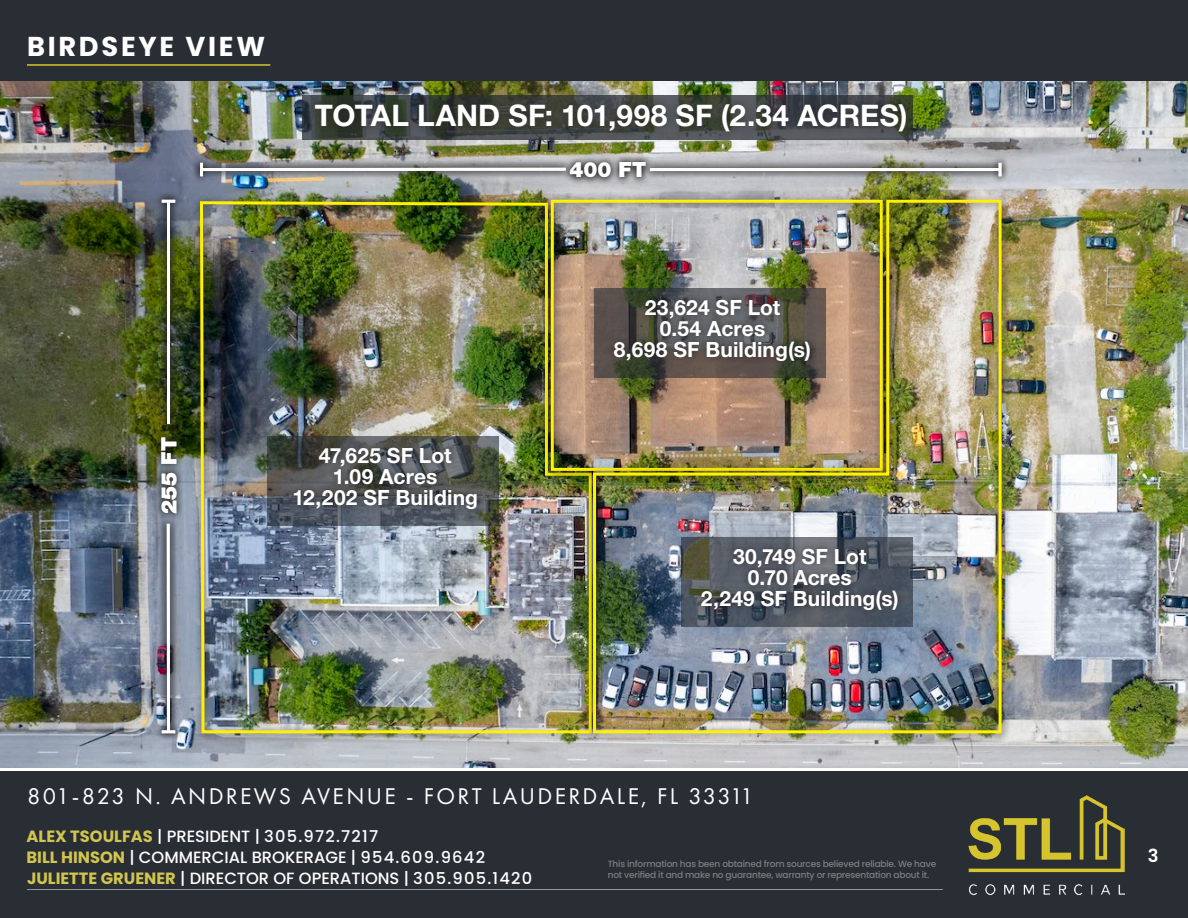
<style>
.page{position:relative;width:1188px;height:918px;background:#fff}
.page>*{position:absolute;margin:0;border:0;box-sizing:border-box;transform-origin:0 0}
.t1{font:700 29.7px "Helvetica Neue LT Pro";letter-spacing:.005em;color:#fff}
.Project_Name__Black__Align_to_Left{font:700 27.3px "Poppins";letter-spacing:.1em;color:#fff}
.t2{font:23.55px "Futura PT";letter-spacing:.1em;color:#fff}
.t3{font:700 21px "Helvetica Neue LT Pro";letter-spacing:.005em;color:#fff}
.t4{font:900 21px "Helvetica Neue LT Pro";letter-spacing:.01em;color:#fff}
.t5{font:600 18px "Poppins";color:#fff}
.t6{font:500 16.35px "Poppins";color:#fff}
.t7{font:500 9px "Poppins";letter-spacing:-.025em;color:#7d7d7d}
.s1{font-weight:700;color:#d2c54e}
</style>
<div class="page">
<div style="left:0;top:771px;width:1188px;height:147px;background:#292e35"></div>
<hr style="left:27px;top:889px;width:916px;height:1px;background:#969696">
<img style="left:968px;top:795px;width:156px;height:101px">
<img style="left:0;top:81px;width:1188px;height:686px">
<div style="left:0;top:0;width:1188px;height:80px;background:#292e35"></div>
<hr style="left:27px;top:64px;width:243px;height:2px;background:#d6c42c">
<div style="left:193px;top:195px;width:409px;height:548px;background:#231f20;opacity:.75"></div>
<img style="left:198px;top:200px;width:389px;height:535px">
<div style="left:544px;top:193px;width:349px;height:287px;background:#231f20;opacity:.75"></div>
<div style="left:587px;top:193px;width:424px;height:550px;background:#231f20;opacity:.75"></div>
<img style="left:592px;top:198px;width:411px;height:537px">
<svg style="left:595px;top:289px;width:231px;height:89px;background:#534e46"></svg>
<svg style="left:267px;top:436px;width:231px;height:90px;background:#4c5251"></svg>
<svg style="left:682px;top:537px;width:231px;height:89px;background:#4f565e"></svg>
<div style="left:607px;top:292px;width:211px;height:77px;background:#231f20;opacity:.75"></div>
<div style="left:305px;top:94px;width:612px;height:48px;background:#231f20;opacity:.75"></div>
<div style="left:287px;top:440px;width:197px;height:77px;background:#231f20;opacity:.75"></div>
<div style="left:694px;top:541px;width:211px;height:76px;background:#231f20;opacity:.75"></div>
<svg style="left:563px;top:155px;width:90px;height:30px;background:#828184"></svg>
<div style="left:153px;top:430px;width:31px;height:90px;background:#231f20;opacity:.75"></div>
<svg style="left:643px;top:156px;width:366px;height:28px;background:#a1a39e"></svg>
<hr style="left:650px;top:168px;width:350px;height:3px;background:#fff">
<svg style="left:999px;top:163px;width:3px;height:13px"></svg>
<img style="left:154px;top:192px;width:29px;height:240px">
<hr style="left:167px;top:201px;width:3px;height:223px;background:#fff">
<svg style="left:162px;top:200px;width:13px;height:3px"></svg>
<img style="left:192px;top:156px;width:381px;height:28px">
<hr style="left:202px;top:168px;width:364px;height:3px;background:#fff">
<svg style="left:200px;top:163px;width:3px;height:13px"></svg>
<img style="left:154px;top:517px;width:29px;height:224px">
<hr style="left:167px;top:524px;width:3px;height:208px;background:#fff">
<svg style="left:162px;top:730px;width:13px;height:3px"></svg>
<p class="Project_Name__Black__Align_to_Left" style="left:27px;top:30px;width:240px">BIRDSEYE VIEW</p>
<p class="t1" style="left:315px;top:97px;width:594px">TOTAL LAND SF: 101,998 SF (2.34 ACRES)</p>
<p class="t4" style="left:569px;top:157px;width:78px">400 FT</p>
<p class="t4" style="left:156px;top:514px;width:79px;rotate:-90deg">255 FT</p>
<p class="t3" style="left:319px;top:442px;width:134px">47,625 SF Lot</p>
<p class="t3" style="left:333px;top:463px;width:106px">1.09 Acres</p>
<p class="t3" style="left:292px;top:484px;width:187px">12,202 SF Building</p>
<p class="t3" style="left:645px;top:295px;width:137px">23,624 SF Lot</p>
<p class="t3" style="left:660px;top:316px;width:107px">0.54 Acres</p>
<p class="t3" style="left:614px;top:337px;width:199px">8,698 SF Building(s)</p>
<p class="t3" style="left:733px;top:543px;width:135px">30,749 SF Lot</p>
<p class="t3" style="left:748px;top:564px;width:106px">0.70 Acres</p>
<p class="t3" style="left:701px;top:585px;width:199px">2,249 SF Building(s)</p>
<h3 class="t2" style="left:27px;top:782px;width:728px">801-823 N. ANDREWS AVENUE - FORT LAUDERDALE, FL 33311</h3>
<h3 class="t6" style="left:27px;top:827px;width:353px"><span class="s1">ALEX TSOULFAS</span> | PRESIDENT | 305.972.7217</h3>
<h3 class="t6" style="left:27px;top:868px;width:507px"><span class="s1">JULIETTE GRUENER</span> | DIRECTOR OF OPERATIONS | 305.905.1420</h3>
<h3 class="t6" style="left:27px;top:847px;width:460px"><span class="s1">BILL HINSON</span> | COMMERCIAL BROKERAGE | 954.609.9642</h3>
<p class="t7" style="left:608px;top:858px;width:330px">This information has been obtained from sources believed reliable. We have</p>
<p class="t7" style="left:608px;top:869px;width:323px">not verified it and make no guarantee, warranty or representation about it.</p>
<h3 class="t5" style="left:1148px;top:845px;width:12px">3</h3>
</div>
